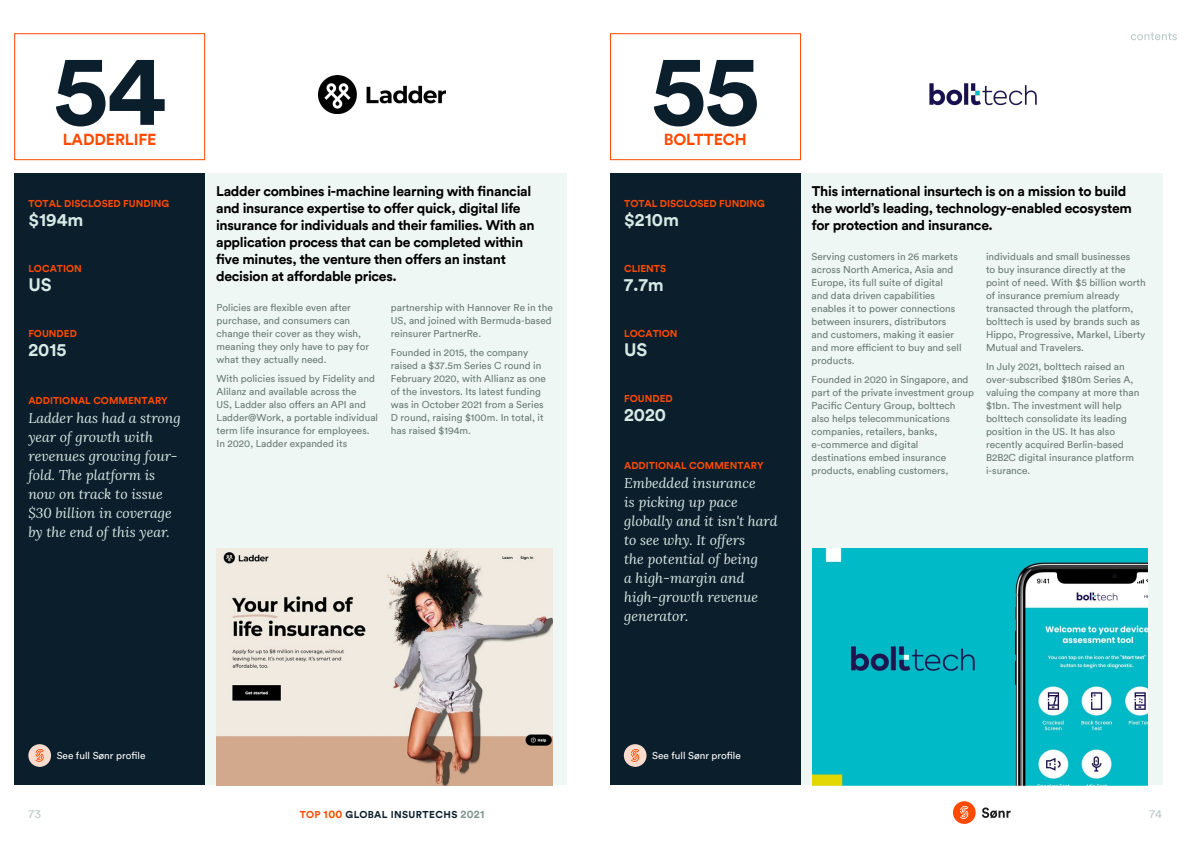
<style>
.page{position:relative;width:1191px;height:842px;background:#fff}
.page>*{position:absolute;margin:0;border:0;box-sizing:border-box;transform-origin:0 0}
.t1{font:700 100px "Circular";color:#0b1e2b}
.t2{font:700 18px "Circular";color:#d7eae6}
.t3{font:700 16px "Circular";letter-spacing:-.01em;color:#ff4a00}
.t4{font:700 14px/17px "Circular";letter-spacing:-.02em;color:#000}
.t5{font:italic 14px/19px "Lora";color:#d7eae6}
.t6{font:12px "Circular";color:#bdccc9}
.t7{font:10px/13px "Circular";color:#6a7a75}
.t8{font:700 10px "Circular";color:#ff4a00}
.t9{font:10px "Circular";color:#fff}
.t10{font:700 10px "Circular";letter-spacing:.04em;color:#0b1e2b}
.s1{color:#ff4a00}
.s2{font-size:11px;color:#ff4a00}
.s3{font-size:11px;color:#829690}
</style>
<div class="page">
<div style="left:204px;top:173px;width:363px;height:612px;background:#eff7f5"></div>
<div style="left:800px;top:173px;width:363px;height:612px;background:#eff7f5"></div>
<div style="left:14px;top:33px;width:191px;height:127px;border:1px solid #ff4a00"></div>
<div style="left:610px;top:33px;width:191px;height:127px;border:1px solid #ff4a00"></div>
<div style="left:14px;top:173px;width:190px;height:612px;background:#0b1e2b"></div>
<div style="left:610px;top:173px;width:190px;height:612px;background:#0b1e2b"></div>
<svg style="left:982px;top:807px;width:28px;height:11px"></svg>
<div style="left:953px;top:801px;width:22px;height:23px;background:#ff4a00;border-radius:50%"></div>
<svg style="left:960px;top:806px;width:8px;height:13px"></svg>
<img style="left:216px;top:549px;width:336px;height:236px">
<img style="left:319px;top:75px;width:126px;height:39px">
<img style="left:929px;top:83px;width:108px;height:23px">
<img style="left:812px;top:549px;width:335px;height:236px">
<div style="left:28px;top:744px;width:23px;height:23px;background:#fadccf;border-radius:50%"></div>
<svg style="left:35px;top:749px;width:9px;height:13px"></svg>
<div style="left:624px;top:744px;width:22px;height:23px;background:#fadccf;border-radius:50%"></div>
<svg style="left:631px;top:749px;width:8px;height:13px"></svg>
<svg style="left:1130px;top:32px;width:46px;height:8px"></svg>
<h1 class="t1" style="left:53px;top:21px;width:115px">54</h1>
<h3 class="t3" style="left:63px;top:128px;width:95px">LADDERLIFE</h3>
<p class="t8" style="left:28px;top:197px;width:142px">TOTAL DISCLOSED FUNDING</p>
<h2 class="t2" style="left:28px;top:207px;width:57px">$194m</h2>
<p class="t8" style="left:28px;top:262px;width:55px">LOCATION</p>
<h2 class="t2" style="left:28px;top:272px;width:25px">US</h2>
<p class="t8" style="left:28px;top:327px;width:50px">FOUNDED</p>
<h2 class="t2" style="left:28px;top:337px;width:40px">2015</h2>
<p class="t8" style="left:28px;top:394px;width:141px">ADDITIONAL COMMENTARY</p>
<h3 class="t5" style="left:28px;top:408px;width:154px">Ladder has had a strong year of growth with revenues growing four&shy;fold. The platform is now on track to issue $30 billion in coverage by the end of this year.</h3>
<p class="t4" style="left:216px;top:182px;width:320px">Ladder combines i-machine learning with financial and insurance expertise to offer quick, digital life insurance for individuals and their families. With an application process that can be completed within five minutes, the venture then offers an instant decision at affordable prices.</p>
<p class="t7" style="left:216px;top:301px;width:154px">Policies are flexible even after purchase, and consumers can change their cover as they wish, meaning they only have to pay for what they actually need.</p>
<p class="t7" style="left:216px;top:372px;width:163px">With policies issued by Fidelity and Alilanz and available across the<br>US, Ladder also offers an API and Ladder@Work, a portable individual term life insurance for employees.<br>In 2020, Ladder expanded its</p>
<p class="t7" style="left:391px;top:301px;width:163px;text-align:justify">partnership with Hannover Re in the US, and joined with Bermuda-based reinsurer PartnerRe.</p>
<p class="t7" style="left:391px;top:346px;width:156px">Founded in 2015, the company raised a $37.5m Series C round in<br>February 2020, with Allianz as one of the investors. Its latest funding was in October 2021 from a Series<br>D round, raising $100m. In total, it has raised $194m.</p>
<h1 class="t1" style="left:651px;top:21px;width:110px">55</h1>
<h3 class="t3" style="left:664px;top:128px;width:84px">BOLTTECH</h3>
<p class="t8" style="left:624px;top:197px;width:142px">TOTAL DISCLOSED FUNDING</p>
<h2 class="t2" style="left:624px;top:207px;width:56px">$210m</h2>
<p class="t8" style="left:624px;top:262px;width:43px">CLIENTS</p>
<h2 class="t2" style="left:624px;top:272px;width:41px">7.7m</h2>
<p class="t8" style="left:624px;top:327px;width:55px">LOCATION</p>
<h2 class="t2" style="left:624px;top:337px;width:25px">US</h2>
<p class="t8" style="left:624px;top:392px;width:50px">FOUNDED</p>
<h2 class="t2" style="left:624px;top:402px;width:44px">2020</h2>
<p class="t8" style="left:624px;top:459px;width:141px">ADDITIONAL COMMENTARY</p>
<h3 class="t5" style="left:624px;top:473px;width:155px">Embedded insurance<br>is picking up pace globally and it isn't hard to see why. It offers<br>the potential of being<br>a high-margin and high-growth revenue generator.</h3>
<h3 class="t4" style="left:812px;top:182px;width:322px">This international insurtech is on a mission to build the world’s leading, technology-enabled ecosystem for protection and insurance.</h3>
<p class="t7" style="left:811px;top:250px;width:151px">Serving customers in 26 markets across North America, Asia and<br>Europe, its full suite of digital and data driven capabilities enables it to power connections between insurers, distributors and customers, making it easier and more efficient to buy and sell products.</p>
<p class="t7" style="left:811px;top:372px;width:164px">Founded in 2020 in Singapore, and part of the private investment group<br>Pacific Century Group, bolttech also helps telecommunications companies, retailers, banks, e-commerce and digital destinations embed insurance products, enabling customers,</p>
<p class="t7" style="left:986px;top:250px;width:161px">individuals and small businesses<br>to buy insurance directly at the point of need. With $5 billion worth of insurance premium already transacted through the platform, bolttech is used by brands such as<br>Hippo, Progressive, Markel, Liberty<br>Mutual and Travelers.</p>
<p class="t7" style="left:986px;top:359px;width:155px">In July 2021, bolttech raised an over-subscribed $180m Series A, valuing the company at more than $1bn. The investment will help bolttech consolidate its leading position in the US. It has also recently acquired Berlin-based<br>B2B2C digital insurance platform i-surance.</p>
<p class="t9" style="left:57px;top:749px;width:90px">See full Sønr profile</p>
<p class="t9" style="left:652px;top:749px;width:90px">See full Sønr profile</p>
<p class="t6" style="left:28px;top:805px;width:14px">73</p>
<p class="t10" style="left:300px;top:807px;width:186px"><span class="s1">TOP</span> <span class="s2">100</span> GLOBAL INSURTECHS <span class="s3">2021</span></p>
<p class="t6" style="left:1149px;top:805px;width:14px">74</p>
</div>
